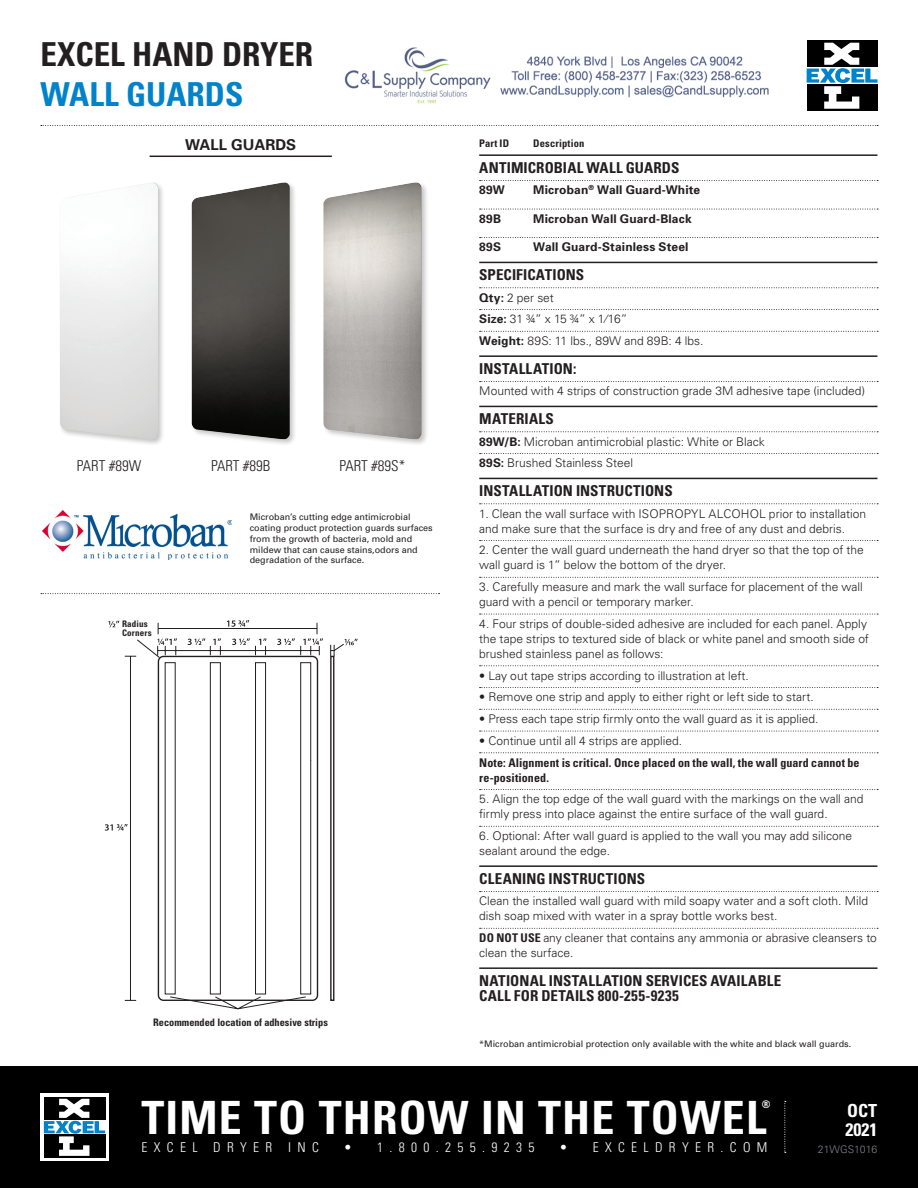
<style>
.page{position:relative;width:918px;height:1188px;background:#fff}
.page>*{position:absolute;margin:0;border:0;box-sizing:border-box;transform-origin:0 0}
.t1{font:700 condensed 45.9px "Univers";letter-spacing:.025em;color:#fff}
.t2{font:700 condensed 33px/39.6px "Univers";color:#231f20}
.t3{font:700 condensed 18px "Univers";color:#fff}
.List_Header{font:700 condensed 15px/15px "Univers";letter-spacing:.01em;color:#231f20}
.t4{font:300 condensed 15px "Univers";color:#231f20}
.t5{font:700 15px "Univers";color:#231f20}
.t6{font:300 condensed 13.5px "Univers";letter-spacing:.47em;color:#fff}
.list{font:300 12px/15px "Univers";color:#231f20}
.list-2{font:700 12px "Univers";letter-spacing:.01em;color:#231f20}
.list-3{font:700 condensed 12px/15px "Univers";letter-spacing:.005em;color:#231f20}
.list-4{font:700 condensed 10.5px "Univers";letter-spacing:.015em;color:#231f20}
.t7{font:300 10.5px "Univers";color:#808285}
.t8{font:700 condensed 10.5px "Univers";color:#fff}
.t9{font:700 condensed 10.35px "Univers";color:#231f20}
.t10{font:9px/10.8px "Univers";color:#231f20}
.list-5{font:700 condensed 9px/9px "Univers";letter-spacing:.015em;color:#231f20}
.s1{color:#0083ca}
.s2{font-weight:700}
.s3{font-weight:700;font-stretch:condensed}
</style>
<div class="page">
<hr style="left:479px;top:154px;width:399px;height:2px;background:#231f20">
<svg style="left:480px;top:180px;width:398px;height:1px"></svg>
<svg style="left:480px;top:209px;width:398px;height:1px"></svg>
<svg style="left:480px;top:237px;width:398px;height:1px"></svg>
<hr style="left:479px;top:262px;width:399px;height:1px;background:#231f20">
<svg style="left:480px;top:287px;width:398px;height:1px"></svg>
<svg style="left:480px;top:309px;width:398px;height:1px"></svg>
<svg style="left:480px;top:331px;width:398px;height:1px"></svg>
<hr style="left:479px;top:355px;width:399px;height:2px;background:#231f20">
<svg style="left:480px;top:381px;width:398px;height:1px"></svg>
<hr style="left:479px;top:406px;width:399px;height:1px;background:#231f20">
<svg style="left:480px;top:431px;width:398px;height:1px"></svg>
<svg style="left:480px;top:453px;width:398px;height:1px"></svg>
<hr style="left:479px;top:478px;width:399px;height:1px;background:#231f20">
<svg style="left:480px;top:503px;width:398px;height:1px"></svg>
<svg style="left:480px;top:540px;width:398px;height:1px"></svg>
<svg style="left:480px;top:577px;width:398px;height:1px"></svg>
<svg style="left:480px;top:614px;width:398px;height:1px"></svg>
<svg style="left:480px;top:665px;width:398px;height:1px"></svg>
<svg style="left:480px;top:687px;width:398px;height:1px"></svg>
<svg style="left:480px;top:709px;width:398px;height:1px"></svg>
<svg style="left:480px;top:731px;width:398px;height:1px"></svg>
<svg style="left:480px;top:752px;width:398px;height:1px"></svg>
<svg style="left:480px;top:789px;width:398px;height:1px"></svg>
<svg style="left:480px;top:826px;width:398px;height:1px"></svg>
<hr style="left:479px;top:865px;width:399px;height:2px;background:#231f20">
<svg style="left:480px;top:891px;width:398px;height:1px"></svg>
<svg style="left:480px;top:928px;width:398px;height:1px"></svg>
<hr style="left:479px;top:967px;width:399px;height:2px;background:#231f20">
<svg style="left:41px;top:593px;width:399px;height:1px"></svg>
<hr style="left:130px;top:656px;width:1px;height:344px;background:#231f20">
<hr style="left:158px;top:628px;width:159px;height:1px;background:#231f20">
<svg style="left:136px;top:639px;width:209px;height:18px"></svg>
<svg style="left:105px;top:824px;width:23px;height:7px"></svg>
<svg style="left:227px;top:620px;width:22px;height:7px"></svg>
<svg style="left:108px;top:621px;width:11px;height:6px"></svg>
<svg style="left:303px;top:623px;width:20px;height:22px"></svg>
<svg style="left:259px;top:638px;width:8px;height:7px"></svg>
<svg style="left:213px;top:638px;width:8px;height:7px"></svg>
<svg style="left:157px;top:623px;width:20px;height:22px"></svg>
<svg style="left:188px;top:638px;width:17px;height:7px"></svg>
<svg style="left:232px;top:638px;width:18px;height:7px"></svg>
<svg style="left:277px;top:638px;width:18px;height:7px"></svg>
<svg style="left:345px;top:639px;width:13px;height:6px"></svg>
<svg style="left:197px;top:1002px;width:82px;height:8px"></svg>
<svg style="left:157px;top:655px;width:178px;height:347px"></svg>
<svg style="left:41px;top:125px;width:837px;height:1px"></svg>
<div style="left:58px;top:181px;width:371px;height:266px;background:#231f20;opacity:.25"></div>
<img style="left:323px;top:183px;width:98px;height:256px">
<img style="left:60px;top:183px;width:98px;height:256px">
<img style="left:192px;top:183px;width:98px;height:256px">
<hr style="left:150px;top:156px;width:182px;height:1px;background:#231f20">
<div style="left:807px;top:84px;width:71px;height:27px;background:#000001"></div>
<div style="left:807px;top:40px;width:71px;height:27px;background:#000001"></div>
<svg style="left:807px;top:43px;width:71px;height:66px"></svg>
<div style="left:0;top:1066px;width:918px;height:122px;background:#000001"></div>
<div style="left:40px;top:1094px;width:69px;height:67px;background:#fff"></div>
<div style="left:44px;top:1135px;width:61px;height:23px;background:#000001"></div>
<svg style="left:44px;top:1097px;width:61px;height:2px"></svg>
<svg style="left:44px;top:1099px;width:61px;height:57px"></svg>
<svg style="left:784px;top:1101px;width:2px;height:52px"></svg>
<img style="left:42px;top:510px;width:189px;height:50px">
<img style="left:344px;top:47px;width:425px;height:57px">
<p class="t2" style="left:40px;top:34px;width:274px">EXCEL HAND DRYER<br><span class="s1">WALL GUARDS</span></p>
<p class="t5" style="left:185px;top:135px;width:113px">WALL GUARDS</p>
<p class="t4" style="left:77px;top:457px;width:66px">PART #89W</p>
<p class="t4" style="left:211px;top:457px;width:61px">PART #89B</p>
<p class="t4" style="left:339px;top:457px;width:68px">PART #89S*</p>
<p class="list-5" style="left:122px;top:619px;width:31px">Radius<br>Corners</p>
<p class="t10" style="left:250px;top:511px;width:185px">Microban’s cutting edge antimicrobial coating product protection guards surfaces from the growth of bacteria, mold and mildew that can cause stains,odors and degradation of the surface.</p>
<p class="t9" style="left:153px;top:1016px;width:176px">Recommended location of adhesive strips</p>
<p class="list-4" style="left:479px;top:137px;width:31px">Part ID</p>
<p class="list-4" style="left:533px;top:137px;width:53px">Description</p>
<p class="List_Header" style="left:479px;top:160px;width:202px">ANTIMICROBIAL WALL GUARDS</p>
<p class="list-2" style="left:479px;top:182px;width:27px">89W</p>
<p class="list-2" style="left:533px;top:182px;width:169px">Microban<sup>®</sup> Wall Guard-White</p>
<p class="list-2" style="left:479px;top:211px;width:23px">89B</p>
<p class="list-2" style="left:533px;top:211px;width:160px">Microban Wall Guard-Black</p>
<p class="list-2" style="left:479px;top:239px;width:23px">89S</p>
<p class="list-2" style="left:533px;top:239px;width:157px">Wall Guard-Stainless Steel</p>
<p class="List_Header" style="left:479px;top:267px;width:107px">SPECIFICATIONS</p>
<p class="list" style="left:479px;top:290px;width:76px"><span class="s2">Qty:</span> 2 per set</p>
<p class="list" style="left:479px;top:311px;width:150px"><span class="s2">Size:</span> 31 ¾” x 15 ¾” x 1⁄16”</p>
<p class="list" style="left:479px;top:333px;width:226px"><span class="s2">Weight:</span> 89S: 11 lbs., 89W and 89B: 4 lbs.</p>
<p class="List_Header" style="left:479px;top:361px;width:99px">INSTALLATION:</p>
<p class="list" style="left:479px;top:383px;width:387px">Mounted with 4 strips of construction grade 3M adhesive tape (included)</p>
<p class="List_Header" style="left:479px;top:411px;width:76px">MATERIALS</p>
<p class="list" style="left:479px;top:434px;width:287px"><span class="s2">89W/B:</span> Microban antimicrobial plastic: White or Black</p>
<p class="list" style="left:479px;top:455px;width:155px"><span class="s2">89S:</span> Brushed Stainless Steel</p>
<p class="List_Header" style="left:479px;top:483px;width:195px">INSTALLATION INSTRUCTIONS</p>
<p class="list" style="left:479px;top:506px;width:388px">1. Clean the wall surface with ISOPROPYL ALCOHOL prior to installation and make sure that the surface is dry and free of any dust and debris.</p>
<p class="list" style="left:479px;top:542px;width:386px">2. Center the wall guard underneath the hand dryer so that the top of the wall guard is 1” below the bottom of the dryer.</p>
<p class="list" style="left:479px;top:579px;width:385px">3. Carefully measure and mark the wall surface for placement of the wall guard with a pencil or temporary marker.</p>
<p class="list" style="left:479px;top:616px;width:391px">4. Four strips of double-sided adhesive are included for each panel. Apply the tape strips to textured side of black or white panel and smooth side of brushed stainless panel as follows:</p>
<p class="list" style="left:479px;top:668px;width:271px">• Lay out tape strips according to illustration at left.</p>
<p class="list" style="left:479px;top:689px;width:336px">• Remove one strip and apply to either right or left side to start.</p>
<p class="list" style="left:479px;top:711px;width:341px">• Press each tape strip firmly onto the wall guard as it is applied.</p>
<p class="list" style="left:479px;top:733px;width:205px">• Continue until all 4 strips are applied.</p>
<p class="list-3" style="left:479px;top:755px;width:382px">Note: Alignment is critical. Once placed on the wall, the wall guard cannot be re-positioned.</p>
<p class="list" style="left:479px;top:791px;width:386px">5. Align the top edge of the wall guard with the markings on the wall and firmly press into place against the entire surface of the wall guard.</p>
<p class="list" style="left:479px;top:828px;width:374px">6. Optional: After wall guard is applied to the wall you may add silicone sealant around the edge.</p>
<p class="List_Header" style="left:479px;top:871px;width:168px">CLEANING INSTRUCTIONS</p>
<p class="list" style="left:479px;top:893px;width:390px">Clean the installed wall guard with mild soapy water and a soft cloth. Mild dish soap mixed with water in a spray bottle works best.</p>
<p class="list" style="left:479px;top:930px;width:399px"><span class="s3">DO NOT USE</span> any cleaner that contains any ammonia or abrasive cleansers to clean the surface.</p>
<p class="List_Header" style="left:479px;top:973px;width:304px">NATIONAL INSTALLATION SERVICES AVAILABLE<br>CALL FOR DETAILS 800-255-9235</p>
<p class="t10" style="left:479px;top:1039px;width:374px">*Microban antimicrobial protection only available with the white and black wall guards.</p>
<p class="t1" style="left:141px;top:1089px;width:626px">TIME TO THROW IN THE TOWEL</p>
<p class="t8" style="left:762px;top:1098px;width:10px">®</p>
<p class="t6" style="left:141px;top:1139px;width:179px">EXCEL DRYER INC</p>
<p class="t6" style="left:344px;top:1139px;width:192px">• 1.800.255.9235</p>
<p class="t6" style="left:559px;top:1139px;width:209px">• EXCELDRYER.COM</p>
<p class="t3" style="left:847px;top:1099px;width:32px">OCT</p>
<p class="t7" style="left:818px;top:1143px;width:61px">21WGS1016</p>
<p class="t3" style="left:846px;top:1118px;width:33px">2021</p>
</div>
